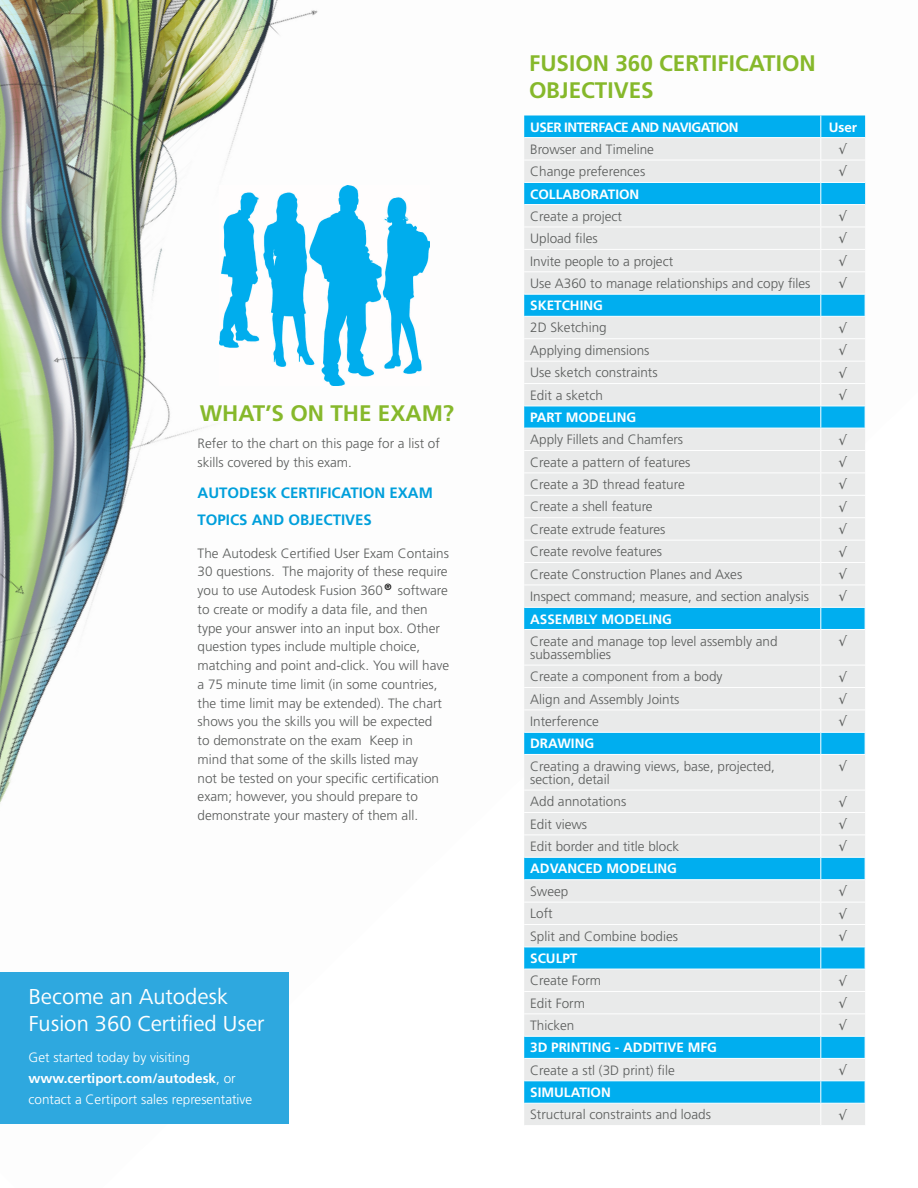
<style>
.page{position:relative;width:918px;height:1188px;background:#fff}
.page>*{position:absolute;margin:0;border:0;box-sizing:border-box;transform-origin:0 0}
.t1{font:700 22.5px/27px "Frutiger LT Std";color:#86b82b}
.t2{font:22.5px/27px "Frutiger Next LTW1 G";color:#fff}
.t3{font:700 15px/27px "Frutiger LT Std";color:#009fdb}
.t4{font:300 13.5px/18.8px "Frutiger LT Std";color:#5a5c5b}
.t5{font:700 13.5px "Frutiger LT Std";color:#fff}
.t6{font:300 13.5px/21px "Frutiger LT Std";color:#fff}
.t7{font:700 13.5px "Frutiger LT Std";letter-spacing:-.04em;color:#fff}
.t8{font:700 9px "Frutiger LT Std";color:#000}
.s1{font-weight:700}
</style>
<div class="page">
<img style="left:0;top:0;width:866px;height:1124px">
<img style="left:220px;top:186px;width:210px;height:200px">
<div style="left:0;top:972px;width:288px;height:151px;background:#2ea8df"></div>
<div style="left:524px;top:1104px;width:341px;height:21px;background:#e9eaea"></div>
<svg style="left:524px;top:630px;width:341px;height:473px;background:#b3dceb"></svg>
<hr style="left:820px;top:630px;width:1px;height:35px;background:#fff">
<hr style="left:524px;top:665px;width:297px;height:1px;background:#fff">
<hr style="left:821px;top:665px;width:44px;height:1px;background:#fff">
<hr style="left:524px;top:687px;width:297px;height:1px;background:#fff">
<hr style="left:821px;top:687px;width:44px;height:1px;background:#fff">
<hr style="left:820px;top:755px;width:1px;height:35px;background:#fff">
<hr style="left:524px;top:629px;width:297px;height:1px;background:#fff">
<hr style="left:821px;top:629px;width:45px;height:1px;background:#fff">
<hr style="left:524px;top:710px;width:297px;height:1px;background:#fff">
<hr style="left:524px;top:732px;width:297px;height:1px;background:#fff">
<hr style="left:821px;top:710px;width:44px;height:1px;background:#fff">
<hr style="left:821px;top:732px;width:45px;height:1px;background:#fff">
<svg style="left:820px;top:666px;width:1px;height:88px"></svg>
<svg style="left:865px;top:733px;width:1px;height:21px"></svg>
<hr style="left:524px;top:754px;width:297px;height:1px;background:#fff">
<hr style="left:821px;top:754px;width:45px;height:1px;background:#fff">
<hr style="left:524px;top:790px;width:297px;height:1px;background:#fff">
<hr style="left:524px;top:812px;width:297px;height:1px;background:#fff">
<hr style="left:524px;top:835px;width:297px;height:1px;background:#fff">
<hr style="left:524px;top:902px;width:297px;height:1px;background:#fff">
<hr style="left:524px;top:924px;width:297px;height:1px;background:#fff">
<hr style="left:524px;top:947px;width:297px;height:1px;background:#fff">
<hr style="left:821px;top:790px;width:44px;height:1px;background:#fff">
<hr style="left:821px;top:812px;width:44px;height:1px;background:#fff">
<hr style="left:821px;top:835px;width:44px;height:1px;background:#fff">
<hr style="left:821px;top:902px;width:44px;height:1px;background:#fff">
<hr style="left:821px;top:924px;width:44px;height:1px;background:#fff">
<hr style="left:821px;top:947px;width:45px;height:1px;background:#fff">
<svg style="left:865px;top:947px;width:1px;height:22px"></svg>
<hr style="left:524px;top:969px;width:297px;height:1px;background:#fff">
<hr style="left:821px;top:969px;width:45px;height:1px;background:#fff">
<hr style="left:524px;top:991px;width:297px;height:1px;background:#fff">
<hr style="left:524px;top:1014px;width:297px;height:1px;background:#fff">
<hr style="left:524px;top:1036px;width:297px;height:1px;background:#fff">
<hr style="left:821px;top:991px;width:44px;height:1px;background:#fff">
<hr style="left:821px;top:1014px;width:44px;height:1px;background:#fff">
<hr style="left:821px;top:1036px;width:45px;height:1px;background:#fff">
<svg style="left:865px;top:1037px;width:1px;height:21px"></svg>
<hr style="left:524px;top:1058px;width:297px;height:1px;background:#fff">
<hr style="left:821px;top:1058px;width:45px;height:1px;background:#fff">
<hr style="left:524px;top:857px;width:297px;height:1px;background:#fff">
<hr style="left:821px;top:857px;width:45px;height:1px;background:#fff">
<svg style="left:865px;top:858px;width:1px;height:21px"></svg>
<hr style="left:524px;top:879px;width:297px;height:1px;background:#fff">
<hr style="left:821px;top:879px;width:45px;height:1px;background:#fff">
<hr style="left:524px;top:1080px;width:297px;height:1px;background:#fff">
<hr style="left:821px;top:1080px;width:45px;height:1px;background:#fff">
<svg style="left:820px;top:791px;width:1px;height:334px"></svg>
<svg style="left:865px;top:1081px;width:1px;height:22px"></svg>
<hr style="left:524px;top:1103px;width:297px;height:1px;background:#fff">
<hr style="left:821px;top:1103px;width:45px;height:1px;background:#fff">
<svg style="left:524px;top:116px;width:342px;height:513px;background:#badeec"></svg>
<svg style="left:839px;top:635px;width:8px;height:11px"></svg>
<svg style="left:839px;top:670px;width:8px;height:12px"></svg>
<svg style="left:839px;top:693px;width:8px;height:11px"></svg>
<svg style="left:839px;top:715px;width:8px;height:12px"></svg>
<svg style="left:839px;top:760px;width:8px;height:11px"></svg>
<svg style="left:839px;top:795px;width:8px;height:12px"></svg>
<svg style="left:839px;top:818px;width:8px;height:11px"></svg>
<svg style="left:839px;top:840px;width:8px;height:12px"></svg>
<svg style="left:839px;top:885px;width:8px;height:11px"></svg>
<svg style="left:839px;top:907px;width:8px;height:12px"></svg>
<svg style="left:839px;top:930px;width:8px;height:11px"></svg>
<svg style="left:839px;top:974px;width:8px;height:12px"></svg>
<svg style="left:839px;top:997px;width:8px;height:11px"></svg>
<svg style="left:839px;top:1019px;width:8px;height:12px"></svg>
<svg style="left:839px;top:1064px;width:8px;height:11px"></svg>
<svg style="left:839px;top:1109px;width:8px;height:11px"></svg>
<h1 class="t1" style="left:200px;top:400px;width:256px">WHAT’S ON THE EXAM?</h1>
<p class="t4" style="left:198px;top:434px;width:244px">Refer to the chart on this page for a list of skills covered by this exam.</p>
<p class="t3" style="left:198px;top:480px;width:237px">AUTODESK CERTIFICATION EXAM<br>TOPICS AND OBJECTIVES</p>
<p class="t4" style="left:198px;top:544px;width:253px">The Autodesk Certified User Exam Contains 30 questions. The majority of these require you to use Autodesk Fusion 360 software to create or modify a data file, and then type your answer into an input box. Other question types include multiple choice, matching and point and-click. You will have a 75 minute time limit (in some countries, the time limit may be extended). The chart shows you the skills you will be expected<br>to demonstrate on the exam Keep in<br>mind that some of the skills listed may<br>not be tested on your specific certification exam; however, you should prepare to demonstrate your mastery of them all.</p>
<p class="t8" style="left:384px;top:582px;width:9px">®</p>
<h1 class="t2" style="left:29px;top:983px;width:237px">Become an Autodesk<br>Fusion 360 Certified User</h1>
<p class="t6" style="left:29px;top:1047px;width:225px">Get started today by visiting <span class="s1">www.certiport.com/autodesk</span>, or contact a Certiport sales representative</p>
<h1 class="t1" style="left:529px;top:50px;width:288px">FUSION 360 CERTIFICATION<br>OBJECTIVES</h1>
<p class="t7" style="left:530px;top:119px;width:210px">USER INTERFACE AND NAVIGATION</p>
<p class="t5" style="left:829px;top:119px;width:30px">User</p>
<p class="t4" style="left:530px;top:140px;width:125px">Browser and Timeline</p>
<p class="t4" style="left:530px;top:162px;width:117px">Change preferences</p>
<p class="t5" style="left:530px;top:186px;width:111px">COLLABORATION</p>
<p class="t4" style="left:530px;top:207px;width:93px">Create a project</p>
<p class="t4" style="left:530px;top:229px;width:69px">Upload files</p>
<p class="t4" style="left:530px;top:252px;width:145px">Invite people to a project</p>
<p class="t4" style="left:530px;top:274px;width:282px">Use A360 to manage relationships and copy files</p>
<p class="t5" style="left:530px;top:298px;width:74px">SKETCHING</p>
<p class="t4" style="left:530px;top:319px;width:78px">2D Sketching</p>
<p class="t4" style="left:530px;top:341px;width:121px">Applying dimensions</p>
<p class="t4" style="left:530px;top:363px;width:129px">Use sketch constraints</p>
<p class="t4" style="left:530px;top:386px;width:74px">Edit a sketch</p>
<p class="t5" style="left:530px;top:409px;width:108px">PART MODELING</p>
<p class="t4" style="left:530px;top:430px;width:155px">Apply Fillets and Chamfers</p>
<p class="t4" style="left:530px;top:453px;width:162px">Create a pattern of features</p>
<p class="t4" style="left:530px;top:475px;width:156px">Create a 3D thread feature</p>
<p class="t4" style="left:530px;top:498px;width:124px">Create a shell feature</p>
<p class="t4" style="left:530px;top:520px;width:137px">Create extrude features</p>
<p class="t4" style="left:530px;top:542px;width:134px">Create revolve features</p>
<p class="t4" style="left:530px;top:565px;width:214px">Create Construction Planes and Axes</p>
<p class="t4" style="left:530px;top:587px;width:280px">Inspect command; measure, and section analysis</p>
<p class="t5" style="left:530px;top:611px;width:143px">ASSEMBLY MODELING</p>
<p class="t4" style="left:530px;top:634px;width:249px;line-height:13.5px">Create and manage top level assembly and subassemblies</p>
<p class="t4" style="left:530px;top:667px;width:194px">Create a component from a body</p>
<p class="t4" style="left:530px;top:690px;width:151px">Align and Assembly Joints</p>
<p class="t4" style="left:530px;top:712px;width:70px">Interference</p>
<p class="t5" style="left:530px;top:736px;width:65px">DRAWING</p>
<p class="t4" style="left:530px;top:759px;width:246px;line-height:13.5px">Creating a drawing views, base, projected, section, detail</p>
<p class="t4" style="left:530px;top:792px;width:98px">Add annotations</p>
<p class="t4" style="left:530px;top:815px;width:58px">Edit views</p>
<p class="t4" style="left:530px;top:837px;width:151px">Edit border and title block</p>
<p class="t5" style="left:530px;top:861px;width:148px">ADVANCED MODELING</p>
<p class="t4" style="left:530px;top:882px;width:40px">Sweep</p>
<p class="t4" style="left:530px;top:904px;width:24px">Loft</p>
<p class="t4" style="left:530px;top:927px;width:149px">Split and Combine bodies</p>
<p class="t5" style="left:530px;top:950px;width:49px">SCULPT</p>
<p class="t4" style="left:530px;top:971px;width:72px">Create Form</p>
<p class="t4" style="left:530px;top:994px;width:56px">Edit Form</p>
<p class="t4" style="left:530px;top:1016px;width:46px">Thicken</p>
<p class="t5" style="left:530px;top:1040px;width:188px">3D PRINTING - ADDITIVE MFG</p>
<p class="t4" style="left:530px;top:1061px;width:146px">Create a stl (3D print) file</p>
<p class="t5" style="left:530px;top:1084px;width:82px">SIMULATION</p>
<p class="t4" style="left:530px;top:1106px;width:182px">Structural constraints and loads</p>
</div>
